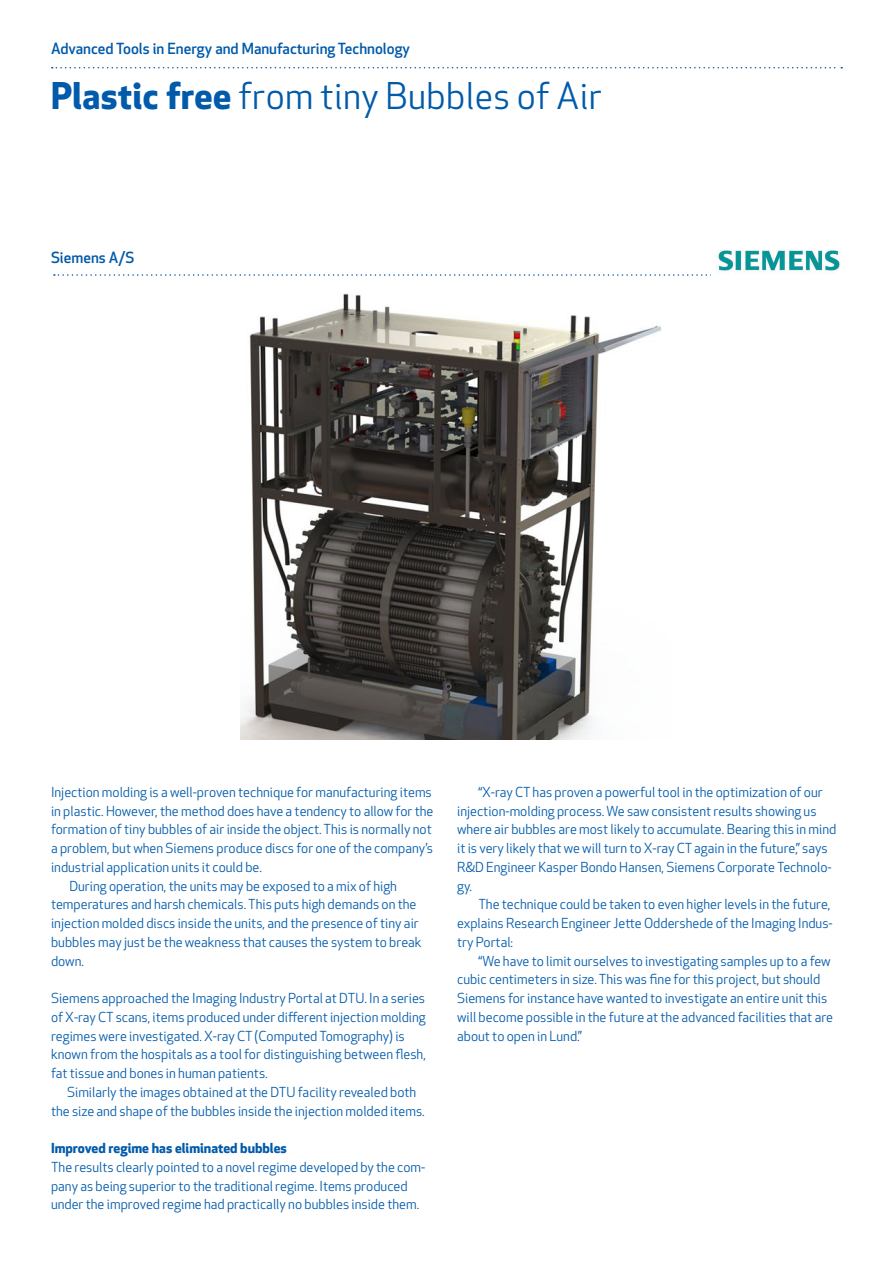
<style>
.page{position:relative;width:893px;height:1263px;background:#fff}
.page>*{position:absolute;margin:0;border:0;box-sizing:border-box;transform-origin:0 0}
.Niv1{font:36px "Apex New";letter-spacing:.01em;color:#015aaa}
.Niv2{font:500 15px "Apex New";color:#015aaa}
.Brødtekst{font:13.5px/18.8px "Apex New";color:#015aaa}
.Brødtekst-2{font:700 13.5px "Apex New";color:#015aaa}
.s1{font-weight:700}
</style>
<div class="page">
<svg style="left:54px;top:274px;width:657px;height:2px"></svg>
<svg style="left:52px;top:67px;width:790px;height:1px"></svg>
<img style="left:716px;top:250px;width:124px;height:24px">
<img style="left:240px;top:293px;width:422px;height:447px">
<p class="Niv2" style="left:51px;top:38px;width:361px">Advanced Tools in Energy and Manufacturing Technology</p>
<p class="Niv1" style="left:51px;top:73px;width:552px"><span class="s1">Plastic free</span> from tiny Bubbles of Air</p>
<p class="Niv2" style="left:51px;top:247px;width:85px">Siemens A/S</p>
<p class="Brødtekst" style="left:51px;top:783px;width:384px">Injection molding is a well-proven technique for manufacturing items in plastic. However, the method does have a tendency to allow for the formation of tiny bubbles of air inside the object. This is normally not a problem, but when Siemens produce discs for one of the company’s industrial application units it could be.</p>
<p class="Brødtekst" style="left:51px;top:876px;width:372px;text-indent:18px">During operation, the units may be exposed to a mix of high temperatures and harsh chemicals. This puts high demands on the injection molded discs inside the units, and the presence of tiny air bubbles may just be the weakness that causes the system to break down.</p>
<p class="Brødtekst" style="left:51px;top:989px;width:376px">Siemens approached the Imaging Industry Portal at DTU. In a series of X-ray CT scans, items produced under different injection molding regimes were investigated. X-ray CT (Computed Tomography) is known from the hospitals as a tool for distinguishing between flesh, fat tissue and bones in human patients.</p>
<p class="Brødtekst" style="left:51px;top:1083px;width:375px;text-align:center">Similarly the images obtained at the DTU facility revealed both<br>the size and shape of the bubbles inside the injection molded items.</p>
<p class="Brødtekst-2" style="left:51px;top:1138px;width:237px">Improved regime has eliminated bubbles</p>
<p class="Brødtekst" style="left:51px;top:1158px;width:376px">The results clearly pointed to a novel regime developed by the com&shy;pany as being superior to the traditional regime. Items produced under the improved regime had practically no bubbles inside them.</p>
<p class="Brødtekst" style="left:457px;top:783px;width:381px;text-indent:21px">“X-ray CT has proven a powerful tool in the optimization of our injection-molding process. We saw consistent results showing us where air bubbles are most likely to accumulate. Bearing this in mind it is very likely that we will turn to X-ray CT again in the future,” says R&amp;D Engineer Kasper Bondo Hansen, Siemens Corporate Technolo&shy;gy.</p>
<p class="Brødtekst" style="left:457px;top:895px;width:377px;text-indent:21px">The technique could be taken to even higher levels in the future, explains Research Engineer Jette Oddershede of the Imaging Indus&shy;try Portal:</p>
<p class="Brødtekst" style="left:457px;top:951px;width:377px;text-indent:21px">“We have to limit ourselves to investigating samples up to a few cubic centimeters in size. This was fine for this project, but should Siemens for instance have wanted to investigate an entire unit this will become possible in the future at the advanced facilities that are about to open in Lund.”</p>
</div>
